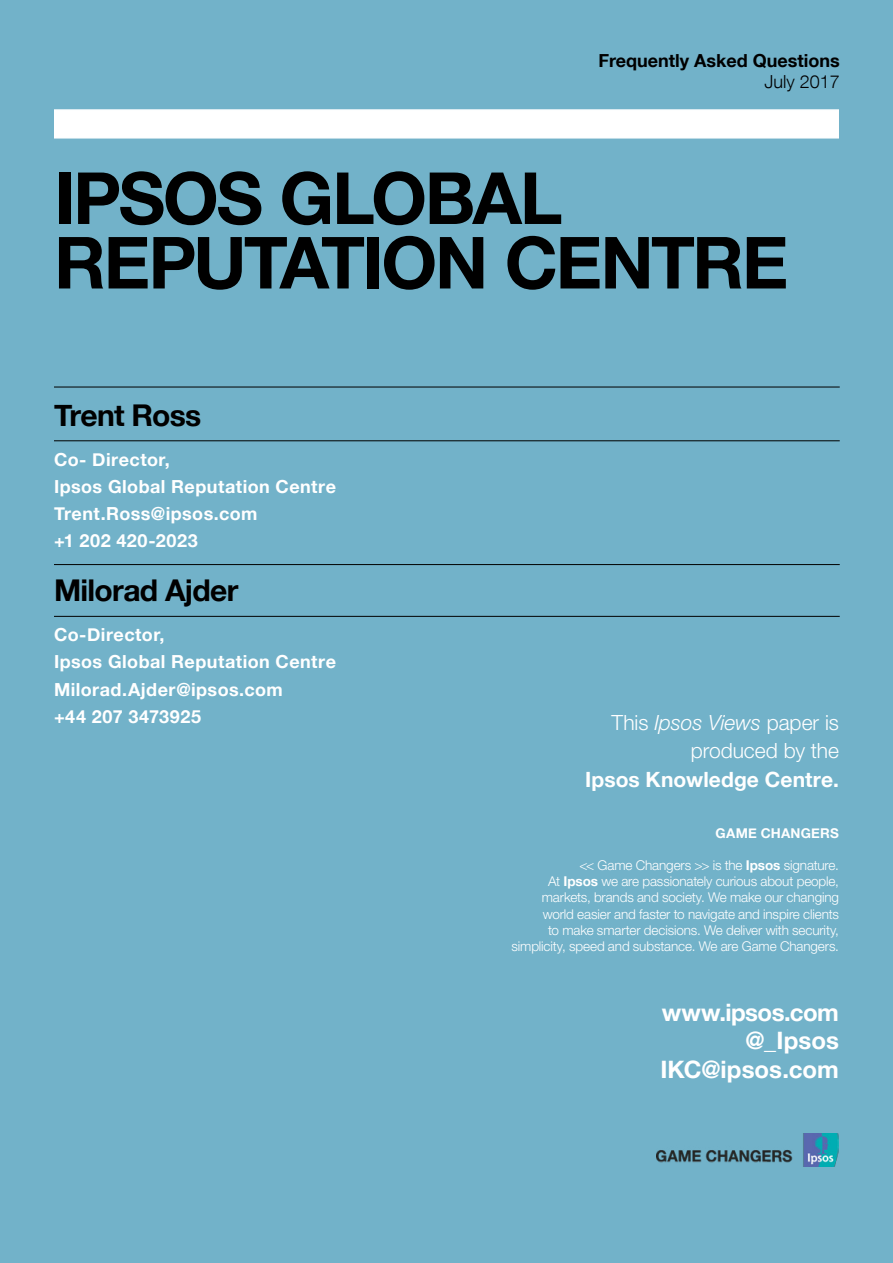
<style>
.page{position:relative;width:893px;height:1263px;background:#72b2c9}
.page>*{position:absolute;margin:0;border:0;box-sizing:border-box;transform-origin:0 0}
.t1{font:700 72px/64.5px "Helvetica Neue LT Com";letter-spacing:-.035em;color:#000}
.SH1_BlackBold_Underl{font:700 30px "Helvetica Neue";letter-spacing:-.025em;color:#000}
.t2{font:700 24px "Helvetica Neue";color:#fff}
.t3{font:700 24px "Helvetica Neue";letter-spacing:-.02em;color:#fff}
.t4{font:300 21px "Helvetica Neue LT";letter-spacing:-.005em;color:#fff}
.t5{font:700 21px "Helvetica Neue";letter-spacing:.005em;color:#fff}
.SH2{font:700 18px "Helvetica Neue";letter-spacing:.025em;color:#fff}
.t6{font:700 18px "Helvetica Neue LT Com";color:#000}
.t7{font:300 18px "Helvetica Neue LT Com";color:#000}
.t8{font:300 13.5px/16.2px "Helvetica Neue LT";letter-spacing:-.01em;color:#fff;text-align:right}
.t9{font:700 13.5px "Helvetica Neue";letter-spacing:.02em;color:#fff}
.s1{font-style:italic}
.s2{font-family:"Helvetica Neue";font-weight:700}
</style>
<div class="page">
<img style="left:657px;top:1134px;width:182px;height:32px">
<div style="left:54px;top:109px;width:785px;height:30px;background:#fff;border:2px solid #fff"></div>
<hr style="left:54px;top:387px;width:786px;height:1px;background:#000">
<hr style="left:54px;top:440px;width:786px;height:1px;background:#000">
<hr style="left:54px;top:564px;width:786px;height:1px;background:#000">
<hr style="left:54px;top:616px;width:786px;height:1px;background:#000">
<h3 class="t6" style="left:598px;top:49px;width:243px">Frequently Asked Questions</h3>
<h3 class="t7" style="left:764px;top:71px;width:77px">July 2017</h3>
<p class="t1" style="left:54px;top:164px;width:736px">IPSOS GLOBAL<br>REPUTATION CENTRE</p>
<p class="SH1_BlackBold_Underl" style="left:54px;top:391px;width:149px">Trent Ross</p>
<p class="SH2" style="left:54px;top:445px;width:117px">Co- Director,</p>
<p class="SH2" style="left:54px;top:472px;width:284px">Ipsos Global Reputation Centre</p>
<p class="SH2" style="left:54px;top:499px;width:205px">Trent.Ross@ipsos.com</p>
<p class="SH2" style="left:54px;top:527px;width:145px">+1 202 420-2023</p>
<p class="SH1_BlackBold_Underl" style="left:54px;top:567px;width:186px">Milorad Ajder</p>
<p class="SH2" style="left:54px;top:620px;width:112px">Co-Director,</p>
<p class="SH2" style="left:54px;top:648px;width:284px">Ipsos Global Reputation Centre</p>
<p class="SH2" style="left:54px;top:675px;width:230px">Milorad.Ajder@ipsos.com</p>
<p class="SH2" style="left:54px;top:702px;width:149px">+44 207 3473925</p>
<p class="t4" style="left:612px;top:710px;width:229px">This <span class="s1">Ipsos Views</span> paper is</p>
<p class="t4" style="left:691px;top:738px;width:150px">produced by the</p>
<p class="t5" style="left:585px;top:763px;width:255px">Ipsos Knowledge Centre.</p>
<p class="t9" style="left:716px;top:822px;width:125px">GAME CHANGERS</p>
<p class="t8" style="left:579px;top:857px;width:261px">&lt;&lt; Game Changers &gt;&gt; is the <span class="s2">Ipsos</span> signature.</p>
<p class="t8" style="left:511px;top:873px;width:329px">At <span class="s2">Ipsos</span> we are passionately curious about people, markets, brands and society. We make our changing world easier and faster to navigate and inspire clients<br>to make smarter decisions. We deliver with security, simplicity, speed and substance. We are Game Changers.</p>
<p class="t3" style="left:662px;top:993px;width:178px">www.ipsos.com</p>
<p class="t2" style="left:745px;top:1022px;width:95px">@_Ipsos</p>
<p class="t2" style="left:660px;top:1051px;width:180px">IKC@ipsos.com</p>
</div>
